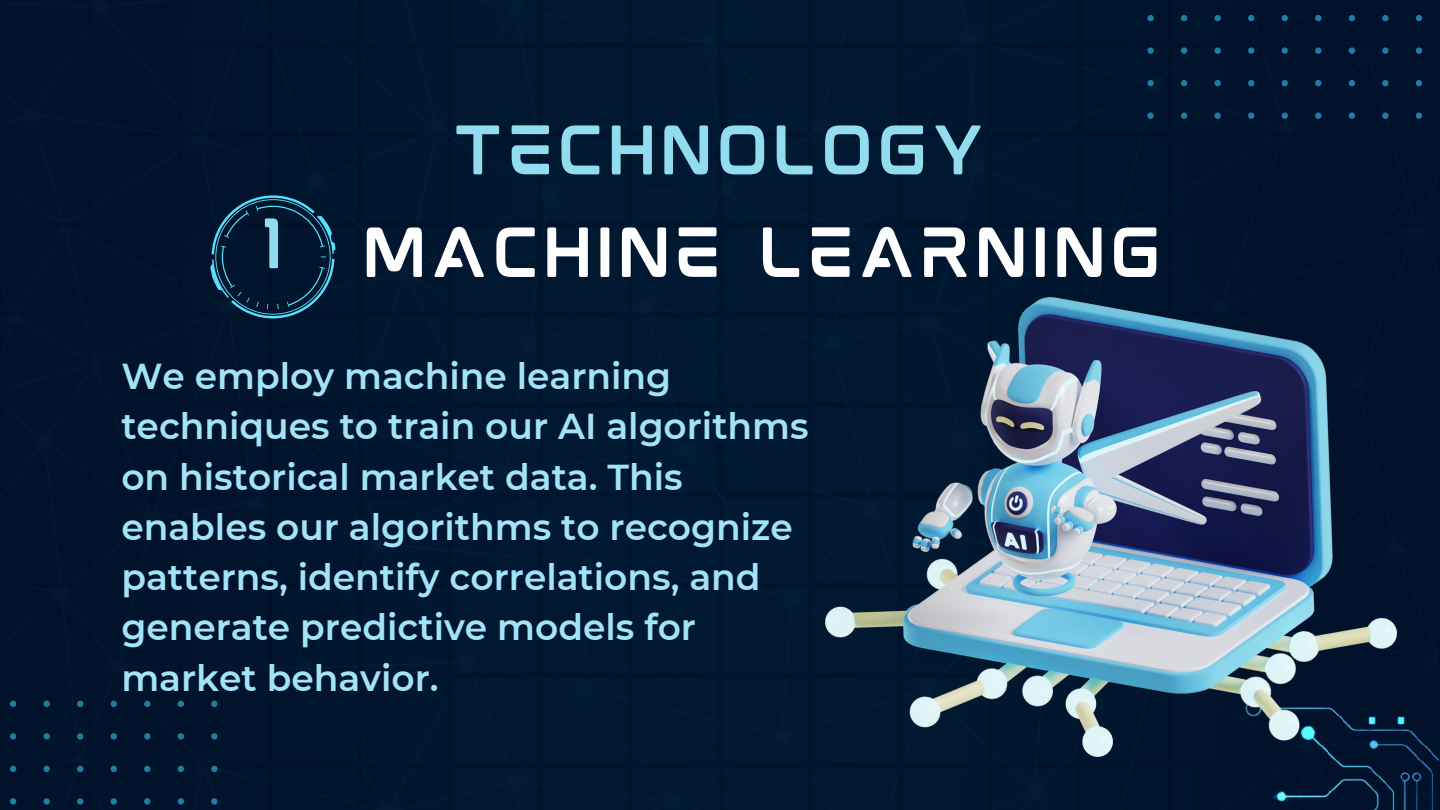
<style>
.page{position:relative;width:1440px;height:810px;background:#01162f}
.page>*{position:absolute;margin:0;border:0;box-sizing:border-box;transform-origin:0 0}
.t1{font:60px "mokotoglitch";color:#fff}
.t2{font:59.4px "mokotoglitch";color:#92dcef}
.t3{font:600 36px/50.2px "Montserrat";color:#a2e3f9}
</style>
<div class="page">
<div style="left:1147px;top:0;width:293px;height:119px;background:#01132b"></div>
<div style="left:0;top:701px;width:218px;height:109px;background:#01132b"></div>
<img style="left:1181px;top:700px;width:259px;height:110px">
<svg style="left:210px;top:195px;width:126px;height:123px"></svg>
<img style="left:825px;top:298px;width:572px;height:459px">
<p class="t2" style="left:452px;top:130px;width:538px">TECHNOLOGY</p>
<p class="t2" style="left:260px;top:224px;width:27px">1</p>
<p class="t1" style="left:362px;top:232px;width:804px">MACHINE LEARNING</p>
<p class="t3" style="left:121px;top:351px;width:689px">We employ machine learning techniques to train our AI algorithms on historical market data. This enables our algorithms to recognize patterns, identify correlations, and generate predictive models for market behavior.</p>
</div>
